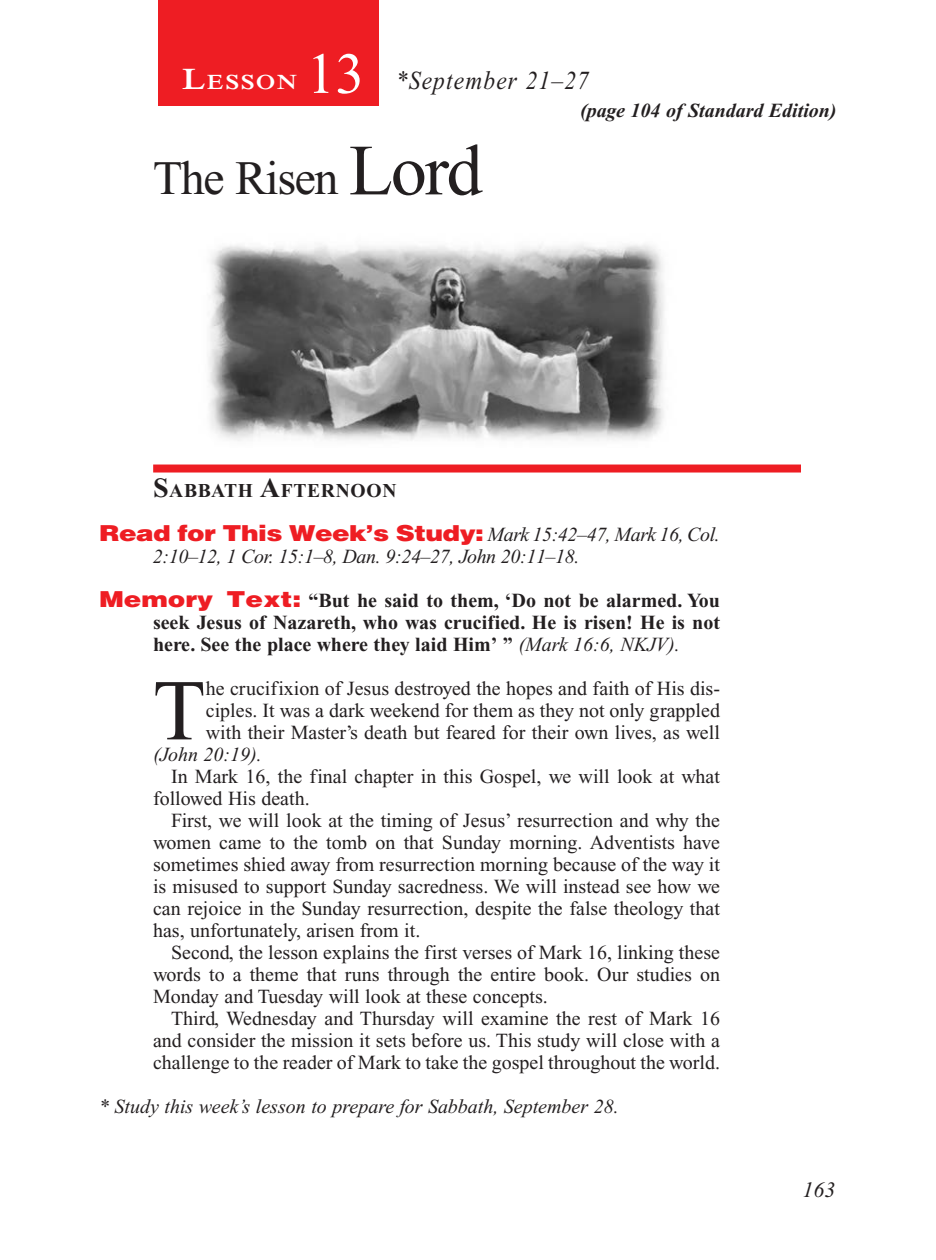
<style>
.page{position:relative;width:936px;height:1260px;background:#fff}
.page>*{position:absolute;margin:0;border:0;box-sizing:border-box;transform-origin:0 0}
.Body_Drop_Cap{font:86.4px "Times New Roman PS Std";color:#231f20}
.Lesson_Number{font:58px "Times New Roman PS Std";color:#fff}
.Lesson_Head_SA{font:48px "Times New Roman PS Std";color:#231f20}
.Lesson_Dates{font:italic 26px "Times New Roman PS Std";letter-spacing:.05em;color:#231f20;scale:.9 1}
.PageNumbers{font:italic 22px "Times New Roman PS Std";color:#231f20}
.Lesson_Start_Head{font:600 21px "Times NRMT Std";letter-spacing:.07em;color:#fff;scale:1.1 1}
.Body{font:20px/22px "Times New Roman PS Std";color:#231f20;text-align:justify}
.Body_Drop_Cap-2{font:20px "Times New Roman PS Std";color:#231f20}
.Question{font:700 20px/22px "Times New Roman PS Std";color:#231f20;text-align:justify}
.Question-2{font:italic 20px/22px "Times New Roman PS Std";letter-spacing:-.02em;color:#231f20}
.Question-3{font:italic 20px "Times New Roman PS Std";color:#231f20}
.Page_from_SE{font:italic 700 20px "Times New Roman PS Std";color:#231f20}
.Body_Drop_Cap-3{font:italic 20px "Times New Roman PS Std";color:#231f20}
.Sabbath_Afternoon_He{font:700 19.6px "Times New Roman PS Std";letter-spacing:.035em;color:#231f20}
.s1{font-size:30px}
.s2{font-size:72px}
.s3{font-size:28px}
.s4{font-family:"Helvetica LT Std";font-weight:900;font-style:normal;font-size:22px;color:#ee1d23}
.s5{font-family:"Helvetica LT Std";font-weight:900;font-size:22px;color:#ee1d23}
.s6{font-weight:400;font-style:italic}
</style>
<div class="page">
<div style="left:158px;top:1px;width:221px;height:105px;background:#ee1d23"></div>
<div style="left:153px;top:465px;width:648px;height:8px;background:#ee1d23"></div>
<img style="left:208px;top:244px;width:456px;height:197px">
<p class="Lesson_Number" style="left:306px;top:42px;width:59px">13</p>
<p class="Lesson_Start_Head" style="left:182px;top:70px;width:106px"><span class="s1">L</span>ESSON</p>
<p class="Lesson_Dates" style="left:396px;top:66px;width:216px">*September 21–27</p>
<p class="Lesson_Head_SA" style="left:153px;top:152px;width:331px">The Risen <span class="s2">Lord</span></p>
<p class="Page_from_SE" style="left:580px;top:100px;width:258px">(page 104 of Standard Edition)</p>
<p class="Sabbath_Afternoon_He" style="left:153px;top:480px;width:245px"><span class="s3">S</span>ABBATH <span class="s3">A</span>FTERNOON</p>
<p class="Question-2" style="left:153px;top:524px;width:569px;text-indent:-54px"><span class="s4">Read for This Week’s Study:</span> Mark 15:42–47, Mark 16, Col.<br>2:10–12, 1 Cor. 15:1–8, Dan. 9:24–27, John 20:11–18.</p>
<p class="Question" style="left:153px;top:590px;width:569px;text-indent:-54px"><span class="s5">Memory Text:</span> “But he said to them, ‘Do not be alarmed. You seek Jesus of Nazareth, who was crucified. He is risen! He is not here. See the place where they laid Him’ ” <span class="s6">(Mark 16:6, NKJV).</span></p>
<p class="Body_Drop_Cap" style="left:153px;top:664px;width:54px">T</p>
<p class="Body_Drop_Cap-2" style="left:206px;top:678px;width:516px">he crucifixion of Jesus destroyed the hopes and faith of His dis-</p>
<p class="Body_Drop_Cap-2" style="left:206px;top:700px;width:516px">ciples. It was a dark weekend for them as they not only grappled</p>
<p class="Body_Drop_Cap-2" style="left:206px;top:722px;width:516px">with their Master’s death but feared for their own lives, as well</p>
<p class="Body_Drop_Cap-3" style="left:153px;top:744px;width:110px">(John 20:19).</p>
<p class="Body" style="left:153px;top:766px;width:569px;text-indent:18px">In Mark 16, the final chapter in this Gospel, we will look at what followed His death.</p>
<p class="Body" style="left:153px;top:810px;width:569px;text-indent:18px">First, we will look at the timing of Jesus’ resurrection and why the women came to the tomb on that Sunday morning. Adventists have sometimes shied away from resurrection morning because of the way it is misused to support Sunday sacredness. We will instead see how we can rejoice in the Sunday resurrection, despite the false theology that has, unfortunately, arisen from it.</p>
<p class="Body" style="left:153px;top:942px;width:569px;text-indent:18px">Second, the lesson explains the first verses of Mark 16, linking these words to a theme that runs through the entire book. Our studies on Monday and Tuesday will look at these concepts.</p>
<p class="Body" style="left:153px;top:1008px;width:569px;text-indent:18px">Third, Wednesday and Thursday will examine the rest of Mark 16 and consider the mission it sets before us. This study will close with a challenge to the reader of Mark to take the gospel throughout the world.</p>
<p class="Question-3" style="left:99px;top:1096px;width:521px">* Study this week’s lesson to prepare for Sabbath, September 28.</p>
<p class="PageNumbers" style="left:802px;top:1178px;width:34px">163</p>
</div>
